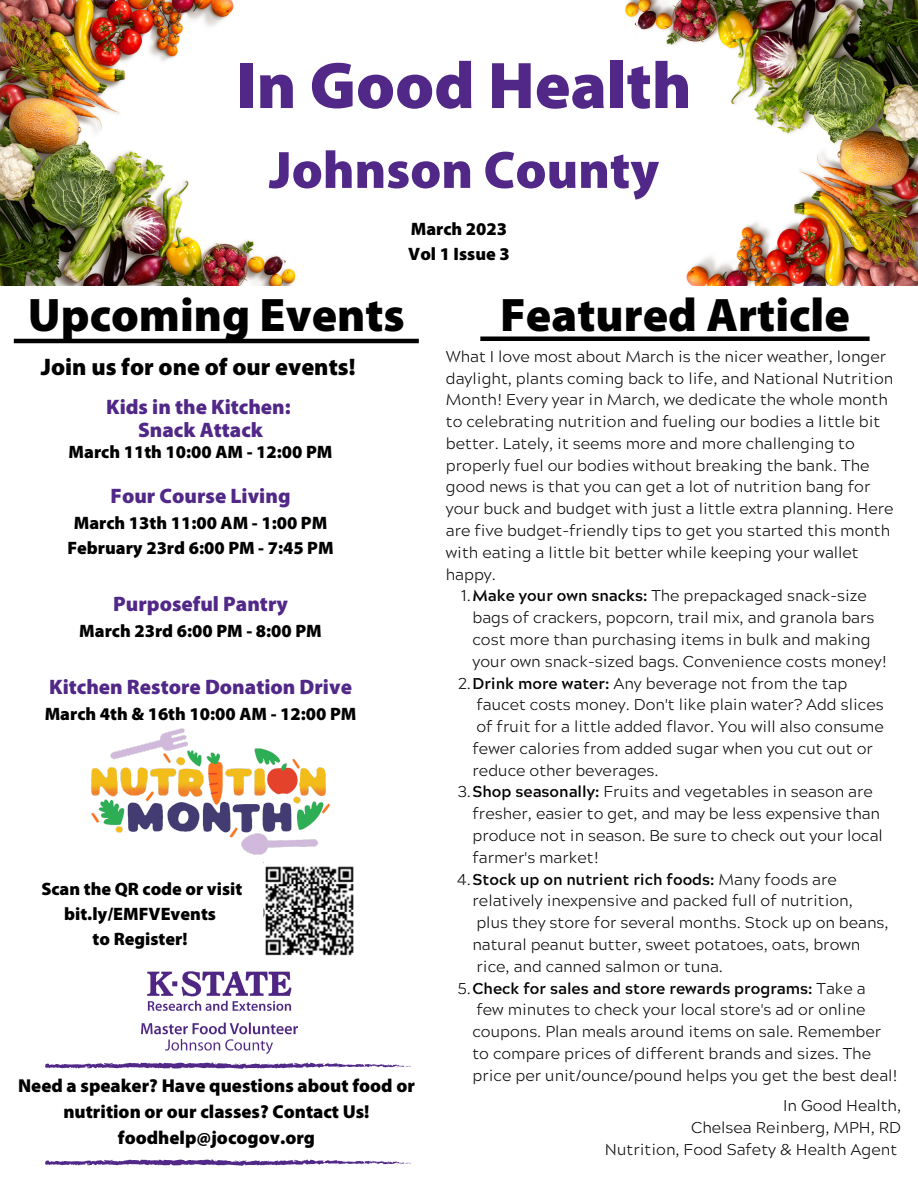
<style>
.page{position:relative;width:918px;height:1188px;background:#fff}
.page>*{position:absolute;margin:0;border:0;box-sizing:border-box;transform-origin:0 0}
.t1{font:900 66.45px "Myriad Pro";color:#512888}
.t2{font:900 52.95px "Myriad Pro";color:#512888}
.t3{font:900 47.25px "Myriad Pro";color:#000}
.t4{font:900 24px "Myriad Pro";color:#000}
.t5{font:900 21px/23.2px "Myriad Pro";color:#512888;text-align:center}
.t6{font:900 18.75px/25.8px "Myriad Pro";color:#000;text-align:center}
.t7{font:900 18px/24.8px "Myriad Pro";color:#000;text-align:center}
.t8{font:300 15.6px/21.8px "Acherus Militant 1";color:#000}
.t9{font:700 15.6px "Acherus Militant 1";color:#000}
.s1{font-weight:700}
.s2{font-weight:300}
</style>
<div class="page">
<img style="left:142px;top:972px;width:155px;height:82px">
<img style="left:0;top:0;width:296px;height:286px">
<img style="left:625px;top:0;width:293px;height:285px">
<img style="left:263px;top:866px;width:91px;height:90px">
<hr style="left:480px;top:337px;width:390px;height:4px;background:#000">
<hr style="left:14px;top:339px;width:405px;height:4px;background:#000">
<svg style="left:45px;top:1062px;width:366px;height:7px"></svg>
<svg style="left:45px;top:1159px;width:366px;height:7px"></svg>
<img style="left:92px;top:728px;width:237px;height:127px">
<h1 class="t1" style="left:236px;top:58px;width:457px">In Good Health</h1>
<h2 class="t2" style="left:269px;top:148px;width:392px">Johnson County</h2>
<p class="t7" style="left:408px;top:218px;width:103px;text-align:left">March 2023<br>Vol 1 Issue 3</p>
<h3 class="t3" style="left:28px;top:296px;width:379px">Upcoming Events</h3>
<h3 class="t3" style="left:500px;top:296px;width:351px">Featured Article</h3>
<h3 class="t4" style="left:41px;top:357px;width:316px">Join us for one of our events!</h3>
<h3 class="t5" style="left:106px;top:397px;width:186px">Kids in the Kitchen:<br>Snack Attack</h3>
<p class="t7" style="left:69px;top:441px;width:265px">March 11th 10:00 AM - 12:00 PM</p>
<h3 class="t5" style="left:111px;top:486px;width:181px">Four Course Living</h3>
<p class="t7" style="left:67px;top:512px;width:268px">March 13th 11:00 AM - 1:00 PM<br>February 23rd 6:00 PM - 7:45 PM</p>
<h3 class="t5" style="left:113px;top:594px;width:176px">Purposeful Pantry</h3>
<p class="t7" style="left:79px;top:620px;width:244px">March 23rd 6:00 PM - 8:00 PM</p>
<h3 class="t5" style="left:49px;top:677px;width:304px">Kitchen Restore Donation Drive</h3>
<p class="t7" style="left:45px;top:703px;width:313px">March 4th &amp; 16th 10:00 AM - 12:00 PM</p>
<p class="t7" style="left:41px;top:879px;width:203px">Scan the QR code or visit bit.ly/EMFVEvents<br>to Register!</p>
<p class="t6" style="left:18px;top:1074px;width:398px">Need a speaker? Have questions about food or nutrition or our classes? Contact Us! foodhelp@jocogov.org</p>
<p class="t8" style="left:446px;top:347px;width:449px">What I love most about March is the nicer weather, longer daylight, plants coming back to life, and National Nutrition Month! Every year in March, we dedicate the whole month to celebrating nutrition and fueling our bodies a little bit better. Lately, it seems more and more challenging to properly fuel our bodies without breaking the bank. The good news is that you can get a lot of nutrition bang for your buck and budget with just a little extra planning. Here are five budget-friendly tips to get you started this month with eating a little bit better while keeping your wallet happy.</p>
<p class="t8" style="left:461px;top:586px;width:407px">1.<span class="s1">Make your own snacks:</span> The prepackaged snack-size</p>
<p class="t8" style="left:472px;top:608px;width:404px">bags of crackers, popcorn, trail mix, and granola bars</p>
<p class="t8" style="left:472px;top:630px;width:400px">cost more than purchasing items in bulk and making</p>
<p class="t8" style="left:472px;top:652px;width:416px">your own snack-sized bags. Convenience costs money!</p>
<p class="t8" style="left:458px;top:674px;width:391px">2.<span class="s1">Drink more water:</span> Any beverage not from the tap</p>
<p class="t8" style="left:476px;top:695px;width:409px">faucet costs money. Don't like plain water? Add slices</p>
<p class="t8" style="left:476px;top:717px;width:409px">of fruit for a little added flavor. You will also consume</p>
<p class="t8" style="left:472px;top:739px;width:402px">fewer calories from added sugar when you cut out or</p>
<p class="t8" style="left:472px;top:761px;width:188px">reduce other beverages.</p>
<p class="t8" style="left:458px;top:783px;width:417px">3.<span class="s1">Shop seasonally:</span> Fruits and vegetables in season are</p>
<p class="t8" style="left:472px;top:804px;width:409px">fresher, easier to get, and may be less expensive than</p>
<p class="t8" style="left:472px;top:826px;width:412px">produce not in season. Be sure to check out your local</p>
<p class="t8" style="left:472px;top:848px;width:128px">farmer's market!</p>
<p class="t9" style="left:457px;top:873px;width:382px"><span class="s2">4.</span>Stock up on nutrient rich foods: <span class="s2">Many foods are</span></p>
<p class="t8" style="left:472px;top:891px;width:382px">relatively inexpensive and packed full of nutrition,</p>
<p class="t8" style="left:476px;top:913px;width:414px">plus they store for several months. Stock up on beans,</p>
<p class="t8" style="left:472px;top:935px;width:389px">natural peanut butter, sweet potatoes, oats, brown</p>
<p class="t8" style="left:476px;top:957px;width:248px">rice, and canned salmon or tuna.</p>
<p class="t9" style="left:458px;top:982px;width:409px"><span class="s2">5.</span>Check for sales and store rewards programs: <span class="s2">Take a</span></p>
<p class="t8" style="left:476px;top:1000px;width:391px">few minutes to check your local store's ad or online</p>
<p class="t8" style="left:472px;top:1022px;width:410px">coupons. Plan meals around items on sale. Remember</p>
<p class="t8" style="left:472px;top:1044px;width:400px">to compare prices of different brands and sizes. The</p>
<p class="t8" style="left:472px;top:1066px;width:427px">price per unit/ounce/pound helps you get the best deal!</p>
<p class="t8" style="left:605px;top:1096px;width:298px;text-align:right">In Good Health,<br>Chelsea Reinberg, MPH, RD<br>Nutrition, Food Safety &amp; Health Agent</p>
</div>
